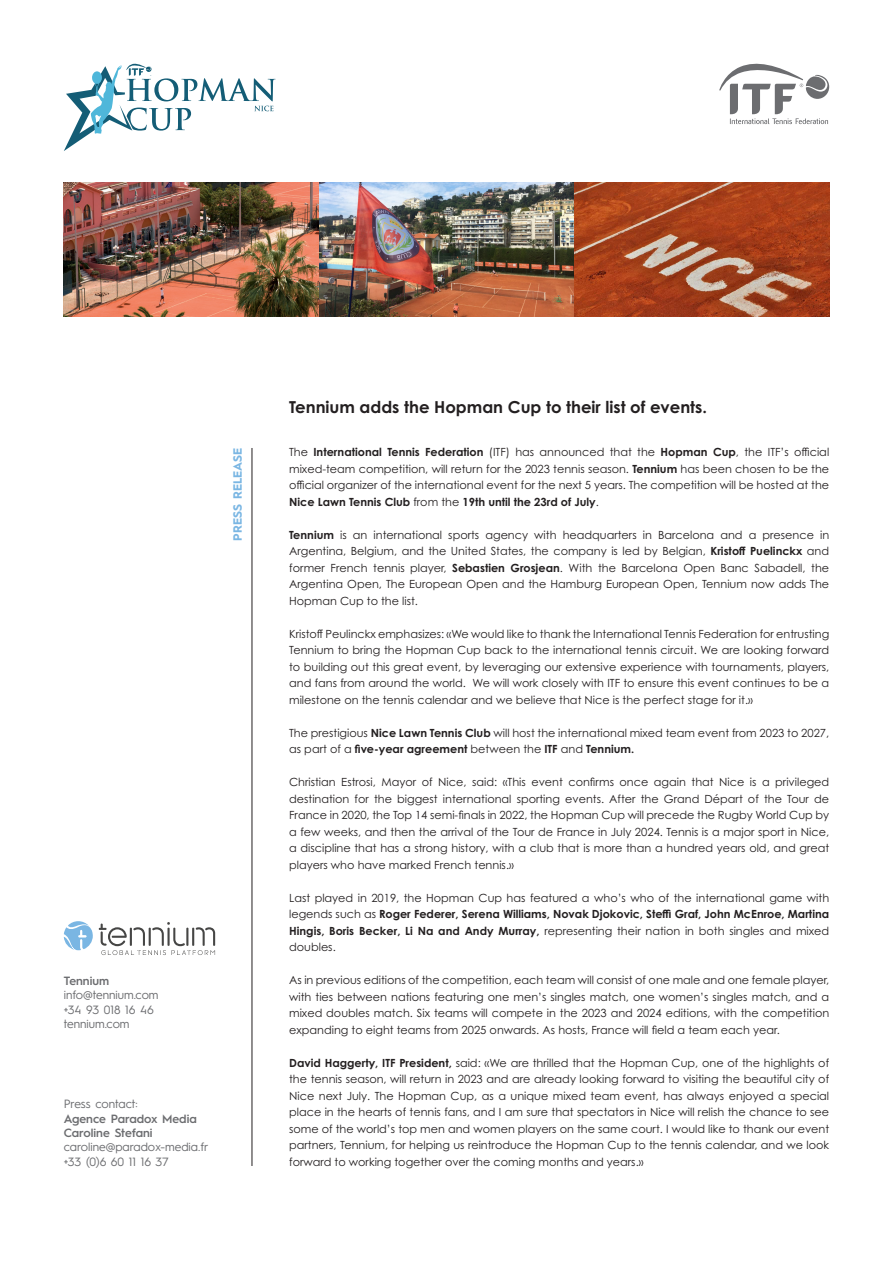
<style>
.page{position:relative;width:893px;height:1263px;background:#fff}
.page>*{position:absolute;margin:0;border:0;box-sizing:border-box;transform-origin:0 0}
.t1{font:700 16.5px "Century Gothic Pro";color:#231f20}
.t2{font:12px/14.4px "Hurme Geometric Sans 1";color:#6c6d70}
.t3{font:600 12px/14.4px "Hurme Geometric Sans 1";color:#6c6d70}
.t4{font:700 12px "Hurme Geometric Sans 1";color:#7ab6e3}
.t5{font:11.25px/16.5px "Century Gothic Pro";color:#231f20;text-align:justify}
.s1{font-weight:700}
</style>
<div class="page">
<svg style="left:64px;top:921px;width:151px;height:34px"></svg>
<svg style="left:719px;top:63px;width:110px;height:61px"></svg>
<hr style="left:252px;top:448px;width:1px;height:718px;background:#231f20">
<img style="left:64px;top:182px;width:765px;height:134px">
<svg style="left:64px;top:63px;width:212px;height:88px"></svg>
<p class="t4" style="left:229px;top:540px;width:94px;rotate:-90deg">PRESS RELEASE</p>
<p class="t3" style="left:64px;top:973px;width:47px">Tennium</p>
<p class="t2" style="left:64px;top:987px;width:96px">info@tennium.com +34 93 018 16 46 tennium.com</p>
<p class="t2" style="left:64px;top:1096px;width:75px">Press contact:</p>
<p class="t3" style="left:64px;top:1110px;width:135px">Agence Paradox Media<br>Caroline Stefani</p>
<p class="t2" style="left:64px;top:1139px;width:146px">caroline@paradox-media.fr +33 (0)6 60 11 16 37</p>
<h1 class="t1" style="left:289px;top:397px;width:419px">Tennium adds the Hopman Cup to their list of events.</h1>
<p class="t5" style="left:289px;top:444px;width:542px">The <span class="s1">International Tennis Federation</span> (ITF) has announced that the <span class="s1">Hopman Cup</span>, the ITF’s official mixed-team competition, will return for the 2023 tennis season. <span class="s1">Tennium</span> has been chosen to be the official organizer of the international event for the next 5 years. The competition will be hosted at the <span class="s1">Nice Lawn Tennis Club</span> from the <span class="s1">19th until the 23rd of July</span>.</p>
<p class="t5" style="left:289px;top:526px;width:542px"><span class="s1">Tennium</span> is an international sports agency with headquarters in Barcelona and a presence in Argentina, Belgium, and the United States, the company is led by Belgian, <span class="s1">Kristoff Puelinckx</span> and former French tennis player, <span class="s1">Sebastien Grosjean</span>. With the Barcelona Open Banc Sabadell, the Argentina Open, The European Open and the Hamburg European Open, Tennium now adds The Hopman Cup to the list.</p>
<p class="t5" style="left:289px;top:625px;width:542px">Kristoff Peulinckx emphasizes: «We would like to thank the International Tennis Federation for entrusting Tennium to bring the Hopman Cup back to the international tennis circuit. We are looking forward to building out this great event, by leveraging our extensive experience with tournaments, players, and fans from around the world. We will work closely with ITF to ensure this event continues to be a milestone on the tennis calendar and we believe that Nice is the perfect stage for it.»</p>
<p class="t5" style="left:289px;top:724px;width:542px">The prestigious <span class="s1">Nice Lawn Tennis Club</span> will host the international mixed team event from 2023 to 2027, as part of a <span class="s1">five-year agreement</span> between the <span class="s1">ITF</span> and <span class="s1">Tennium.</span></p>
<p class="t5" style="left:289px;top:774px;width:542px">Christian Estrosi, Mayor of Nice, said: «This event confirms once again that Nice is a privileged destination for the biggest international sporting events. After the Grand Départ of the Tour de France in 2020, the Top 14 semi-finals in 2022, the Hopman Cup will precede the Rugby World Cup by a few weeks, and then the arrival of the Tour de France in July 2024. Tennis is a major sport in Nice, a discipline that has a strong history, with a club that is more than a hundred years old, and great players who have marked French tennis.»</p>
<p class="t5" style="left:289px;top:889px;width:542px">Last played in 2019, the Hopman Cup has featured a who’s who of the international game with legends such as <span class="s1">Roger Federer, Serena Williams, Novak Djokovic, Steffi Graf, John McEnroe, Martina Hingis, Boris Becker, Li Na and Andy Murray,</span> representing their nation in both singles and mixed doubles.</p>
<p class="t5" style="left:289px;top:972px;width:542px">As in previous editions of the competition, each team will consist of one male and one female player, with ties between nations featuring one men’s singles match, one women’s singles match, and a mixed doubles match. Six teams will compete in the 2023 and 2024 editions, with the competition expanding to eight teams from 2025 onwards. As hosts, France will field a team each year.</p>
<p class="t5" style="left:289px;top:1054px;width:542px"><span class="s1">David Haggerty, ITF President,</span> said: «We are thrilled that the Hopman Cup, one of the highlights of the tennis season, will return in 2023 and are already looking forward to visiting the beautiful city of Nice next July. The Hopman Cup, as a unique mixed team event, has always enjoyed a special place in the hearts of tennis fans, and I am sure that spectators in Nice will relish the chance to see some of the world’s top men and women players on the same court. I would like to thank our event partners, Tennium, for helping us reintroduce the Hopman Cup to the tennis calendar, and we look forward to working together over the coming months and years.»</p>
</div>
